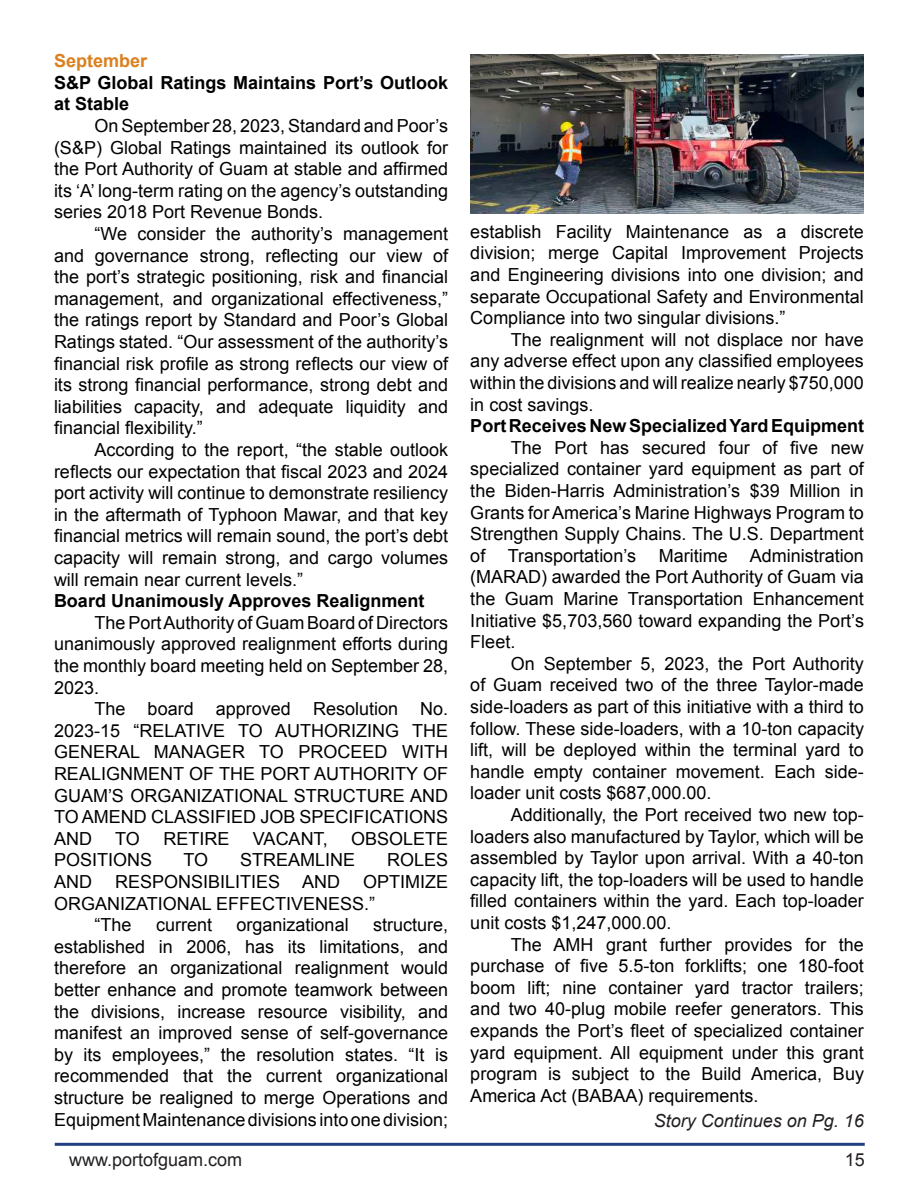
<style>
.page{position:relative;width:918px;height:1188px;background:#fff}
.page>*{position:absolute;margin:0;border:0;box-sizing:border-box;transform-origin:0 0}
.t1{font:18px/21.6px "Arial";color:#000;text-align:justify}
.t2{font:700 18px/21.6px "Arial";color:#000}
.t3{font:italic 18px "Arial";color:#231f20}
.t4{font:18px "Arial";color:#231f20}
.t5{font:700 18px "Arial";color:#db801f}
</style>
<div class="page">
<hr style="left:55px;top:1143px;width:810px;height:3px;background:#214080">
<img style="left:470px;top:54px;width:394px;height:160px">
<p class="t5" style="left:54px;top:49px;width:95px">September</p>
<p class="t2" style="left:54px;top:72px;width:396px">S&amp;P Global Ratings Maintains Port’s Outlook at Stable</p>
<p class="t1" style="left:54px;top:115px;width:396px;text-indent:40px">On September 28, 2023, Standard and Poor’s (S&amp;P) Global Ratings maintained its outlook for the Port Authority of Guam at stable and affirmed its ‘A’ long-term rating on the agency’s outstanding series 2018 Port Revenue Bonds.</p>
<p class="t1" style="left:54px;top:223px;width:396px;text-indent:40px">“We consider the authority’s management and governance strong, reflecting our view of the port’s strategic positioning, risk and financial management, and organizational effectiveness,” the ratings report by Standard and Poor’s Global Ratings stated. “Our assessment of the authority’s financial risk profile as strong reflects our view of its strong financial performance, strong debt and liabilities capacity, and adequate liquidity and financial flexibility.”</p>
<p class="t1" style="left:54px;top:439px;width:396px;text-indent:40px">According to the report, “the stable outlook reflects our expectation that fiscal 2023 and 2024 port activity will continue to demonstrate resiliency in the aftermath of Typhoon Mawar, and that key financial metrics will remain sound, the port’s debt capacity will remain strong, and cargo volumes will remain near current levels.”</p>
<p class="t2" style="left:54px;top:591px;width:372px">Board Unanimously Approves Realignment</p>
<p class="t1" style="left:54px;top:612px;width:396px;text-indent:40px">The Port Authority of Guam Board of Directors unanimously approved realignment efforts during the monthly board meeting held on September 28, 2023.</p>
<p class="t1" style="left:54px;top:698px;width:396px;text-indent:40px">The board approved Resolution No.<br>2023-15 “RELATIVE TO AUTHORIZING THE GENERAL MANAGER TO PROCEED WITH REALIGNMENT OF THE PORT AUTHORITY OF GUAM’S ORGANIZATIONAL STRUCTURE AND TO AMEND CLASSIFIED JOB SPECIFICATIONS AND</p>
<p class="t1" style="left:115px;top:828px;width:26px">TO</p>
<p class="t1" style="left:163px;top:828px;width:68px">RETIRE</p>
<p class="t1" style="left:253px;top:828px;width:76px">VACANT,</p>
<p class="t1" style="left:351px;top:828px;width:99px">OBSOLETE</p>
<p class="t1" style="left:54px;top:849px;width:100px">POSITIONS</p>
<p class="t1" style="left:184px;top:849px;width:26px">TO</p>
<p class="t1" style="left:240px;top:849px;width:117px">STREAMLINE</p>
<p class="t1" style="left:387px;top:849px;width:63px">ROLES</p>
<p class="t1" style="left:54px;top:871px;width:39px">AND</p>
<p class="t1" style="left:115px;top:871px;width:227px">RESPONSIBILITIES AND</p>
<p class="t1" style="left:363px;top:871px;width:87px">OPTIMIZE</p>
<p class="t1" style="left:54px;top:893px;width:323px">ORGANIZATIONAL EFFECTIVENESS.”</p>
<p class="t1" style="left:94px;top:914px;width:39px">“The</p>
<p class="t1" style="left:156px;top:914px;width:58px">current</p>
<p class="t1" style="left:237px;top:914px;width:114px">organizational</p>
<p class="t1" style="left:54px;top:914px;width:396px;text-indent:319px">structure, established in 2006, has its limitations, and therefore an organizational realignment would better enhance and promote teamwork between the divisions, increase resource visibility, and manifest an improved sense of self-governance by its employees,” the resolution states. “It is recommended that the current organizational structure be realigned to merge Operations and Equipment Maintenance divisions into one division;</p>
<p class="t1" style="left:470px;top:221px;width:395px">establish Facility Maintenance as a discrete division; merge Capital Improvement Projects and Engineering divisions into one division; and separate Occupational Safety and Environmental Compliance into two singular divisions.”</p>
<p class="t1" style="left:470px;top:329px;width:395px;text-indent:40px">The realignment will not displace nor have any adverse effect upon any classified employees within the divisions and will realize nearly $750,000 in cost savings.</p>
<p class="t2" style="left:470px;top:416px;width:395px">Port Receives New Specialized Yard Equipment</p>
<p class="t1" style="left:470px;top:437px;width:395px;text-indent:40px">The Port has secured four of five new specialized container yard equipment as part of the Biden-Harris Administration’s $39 Million in Grants for America’s Marine Highways Program to Strengthen Supply Chains. The U.S. Department of</p>
<p class="t1" style="left:508px;top:545px;width:130px">Transportation’s</p>
<p class="t1" style="left:470px;top:545px;width:395px;text-indent:189px">Maritime Administration (MARAD) awarded the Port Authority of Guam via the Guam Marine Transportation Enhancement Initiative $5,703,560 toward expanding the Port’s Fleet.</p>
<p class="t1" style="left:470px;top:653px;width:395px;text-indent:40px">On September 5, 2023, the Port Authority of Guam received two of the three Taylor-made side-loaders as part of this initiative with a third to follow. These side-loaders, with a 10-ton capacity lift, will be deployed within the terminal yard to handle empty container movement. Each side&shy;loader unit costs $687,000.00.</p>
<p class="t1" style="left:470px;top:804px;width:395px;text-indent:40px">Additionally, the Port received two new top&shy;loaders also manufactured by Taylor, which will be assembled by Taylor upon arrival. With a 40-ton capacity lift, the top-loaders will be used to handle filled containers within the yard. Each top-loader unit costs $1,247,000.00.</p>
<p class="t1" style="left:470px;top:934px;width:395px;text-indent:40px">The AMH grant further provides for the purchase of five 5.5-ton forklifts; one 180-foot boom lift; nine container yard tractor trailers; and two 40-plug mobile reefer generators. This expands the Port’s fleet of specialized container yard equipment. All equipment under this grant program is subject to the Build America, Buy America Act (BABAA) requirements.</p>
<p class="t3" style="left:654px;top:1109px;width:212px">Story Continues on Pg. 16</p>
<p class="t4" style="left:69px;top:1148px;width:175px">www.portofguam.com</p>
<p class="t4" style="left:845px;top:1148px;width:22px">15</p>
</div>
